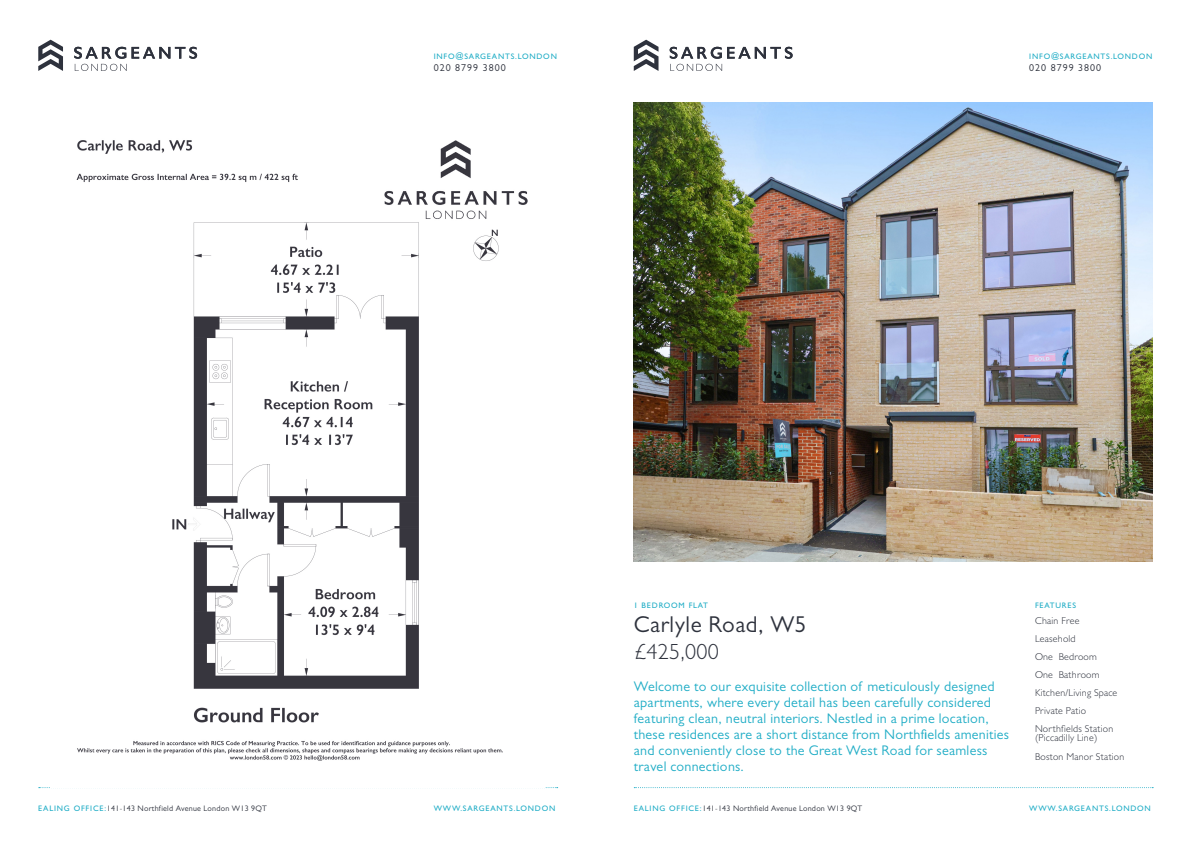
<style>
.page{position:relative;width:1191px;height:842px;background:#fff}
.page>*{position:absolute;margin:0;border:0;box-sizing:border-box;transform-origin:0 0}
.t1{font:23px "Gill Sans MT Pro";letter-spacing:.02em;color:#2e323d}
.t2{font:300 22px "Gill Sans MT Std";letter-spacing:.02em;color:#2e323d}
.t3{font:14px/16px "Gill Sans MT Pro";letter-spacing:.02em;color:#20adc6}
.t4{font:300 10px "Gill Sans MT Std";letter-spacing:.02em;color:#2e323d}
.t5{font:10px "Gill Sans MT Pro";letter-spacing:.1em;color:#2e323d}
.t6{font:500 8px "Gill Sans MT Std";letter-spacing:.1em;color:#20adc6}
.t7{font:8px "Gill Sans MT Pro";letter-spacing:.03em;color:#2e323d}
.s1{font-family:"Gill Sans MT Std";font-weight:500;color:#20adc6}
</style>
<div class="page">
<svg style="left:634px;top:40px;width:24px;height:31px"></svg>
<svg style="left:669px;top:47px;width:123px;height:24px"></svg>
<svg style="left:634px;top:787px;width:519px;height:1px"></svg>
<svg style="left:38px;top:40px;width:25px;height:31px"></svg>
<svg style="left:74px;top:47px;width:123px;height:24px"></svg>
<svg style="left:39px;top:787px;width:519px;height:1px"></svg>
<img style="left:634px;top:102px;width:518px;height:459px">
<img style="left:76px;top:140px;width:452px;height:621px">
<p class="t6" style="left:434px;top:51px;width:125px">INFO@SARGEANTS.LONDON</p>
<p class="t5" style="left:434px;top:61px;width:73px">020 8799 3800</p>
<p class="t6" style="left:1029px;top:51px;width:125px">INFO@SARGEANTS.LONDON</p>
<p class="t5" style="left:1029px;top:61px;width:73px">020 8799 3800</p>
<p class="t7" style="left:38px;top:803px;width:230px"><span class="s1">EALING OFFICE:</span>141-143 Northfield Avenue London W13 9QT</p>
<p class="t6" style="left:634px;top:601px;width:76px">1 BEDROOM FLAT</p>
<p class="t1" style="left:634px;top:611px;width:174px">Carlyle Road, W5</p>
<p class="t2" style="left:634px;top:638px;width:87px">£425,000</p>
<p class="t3" style="left:634px;top:678px;width:377px">Welcome to our exquisite collection of meticulously designed apartments, where every detail has been carefully considered featuring clean, neutral interiors. Nestled in a prime location, these residences are a short distance from Northfields amenities and conveniently close to the Great West Road for seamless travel connections.</p>
<p class="t6" style="left:434px;top:803px;width:123px">WWW.SARGEANTS.LONDON</p>
<p class="t7" style="left:634px;top:803px;width:230px"><span class="s1">EALING OFFICE:</span>141-143 Northfield Avenue London W13 9QT</p>
<p class="t6" style="left:1035px;top:601px;width:43px">FEATURES</p>
<p class="t4" style="left:1035px;top:615px;width:46px">Chain Free</p>
<p class="t4" style="left:1035px;top:633px;width:42px">Leasehold</p>
<p class="t4" style="left:1035px;top:651px;width:63px">One Bedroom</p>
<p class="t4" style="left:1035px;top:669px;width:66px">One Bathroom</p>
<p class="t4" style="left:1035px;top:687px;width:84px">Kitchen/Living Space</p>
<p class="t4" style="left:1035px;top:705px;width:53px">Private Patio</p>
<p class="t4" style="left:1035px;top:723px;width:80px">Northfields Station</p>
<p class="t4" style="left:1035px;top:732px;width:64px">(Piccadilly Line)</p>
<p class="t4" style="left:1035px;top:750px;width:91px">Boston Manor Station</p>
<p class="t6" style="left:1029px;top:803px;width:123px">WWW.SARGEANTS.LONDON</p>
</div>
